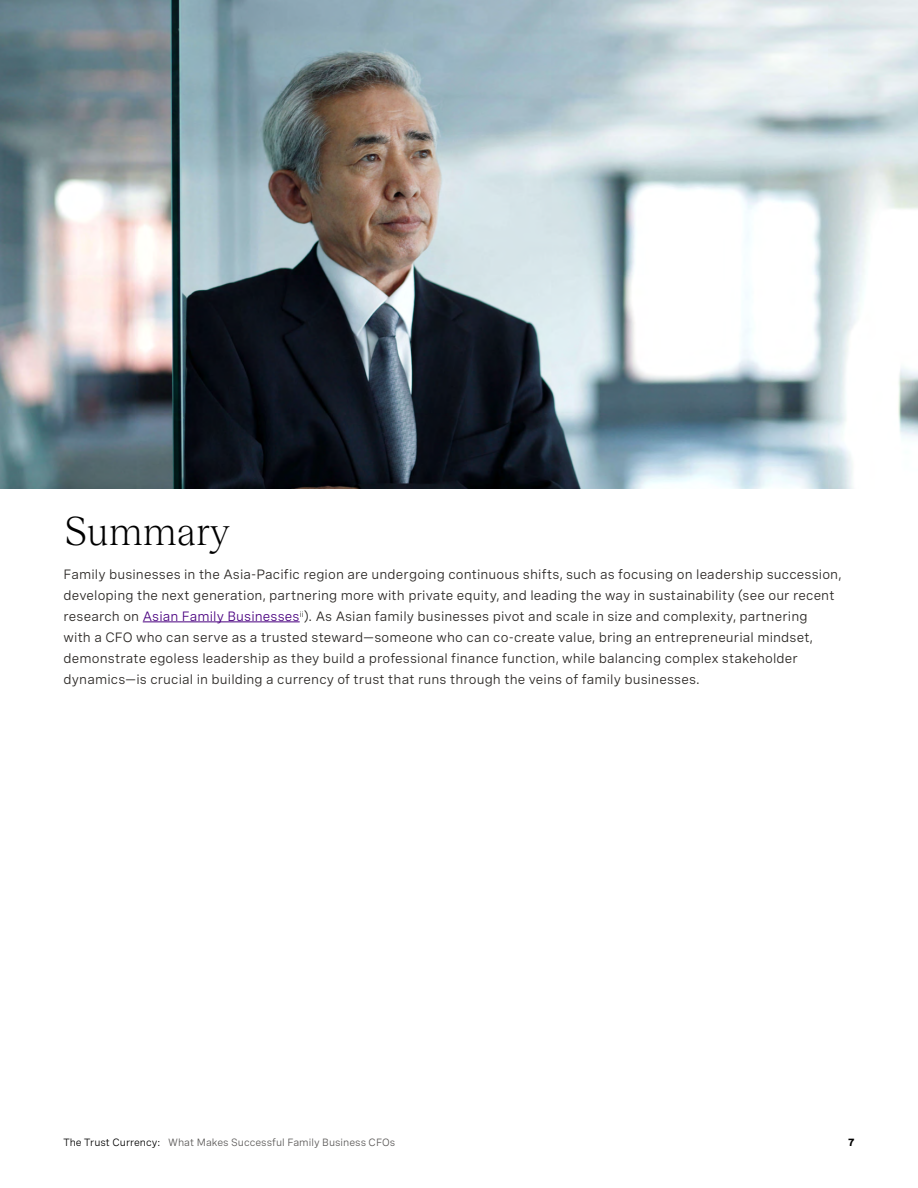
<style>
.page{position:relative;width:918px;height:1188px;background:#fff}
.page>*{position:absolute;margin:0;border:0;box-sizing:border-box;transform-origin:0 0}
.t1{font:300 42px "Teodor";color:#000}
.t2{font:13.5px/21px "Spezia";letter-spacing:.01em;color:#282522}
.t3{font:10.5px "Spezia";color:#5a5857}
.t4{font:700 10.5px "Spezia";color:#000}
.s1{color:#4a0080}
.s2{color:#000}
</style>
<div class="page">
<hr style="left:143px;top:622px;width:157px;height:1px;background:#4a0080">
<img style="left:0;top:0;width:918px;height:488px">
<h1 class="t1" style="left:64px;top:502px;width:167px">Summary</h1>
<p class="t2" style="left:64px;top:563px;width:779px">Family businesses in the Asia-Pacific region are undergoing continuous shifts, such as focusing on leadership succession, developing the next generation, partnering more with private equity, and leading the way in sustainability (see our recent research on <span class="s1">Asian Family Businesses</span><sup>ii</sup>). As Asian family businesses pivot and scale in size and complexity, partnering<br>with a CFO who can serve as a trusted steward—someone who can co-create value, bring an entrepreneurial mindset, demonstrate egoless leadership as they build a professional finance function, while balancing complex stakeholder dynamics—is crucial in building a currency of trust that runs through the veins of family businesses.</p>
<p class="t3" style="left:63px;top:1135px;width:333px"><span class="s2">The Trust Currency:</span> What Makes Successful Family Business CFOs</p>
<p class="t4" style="left:848px;top:1134px;width:7px">7</p>
</div>
